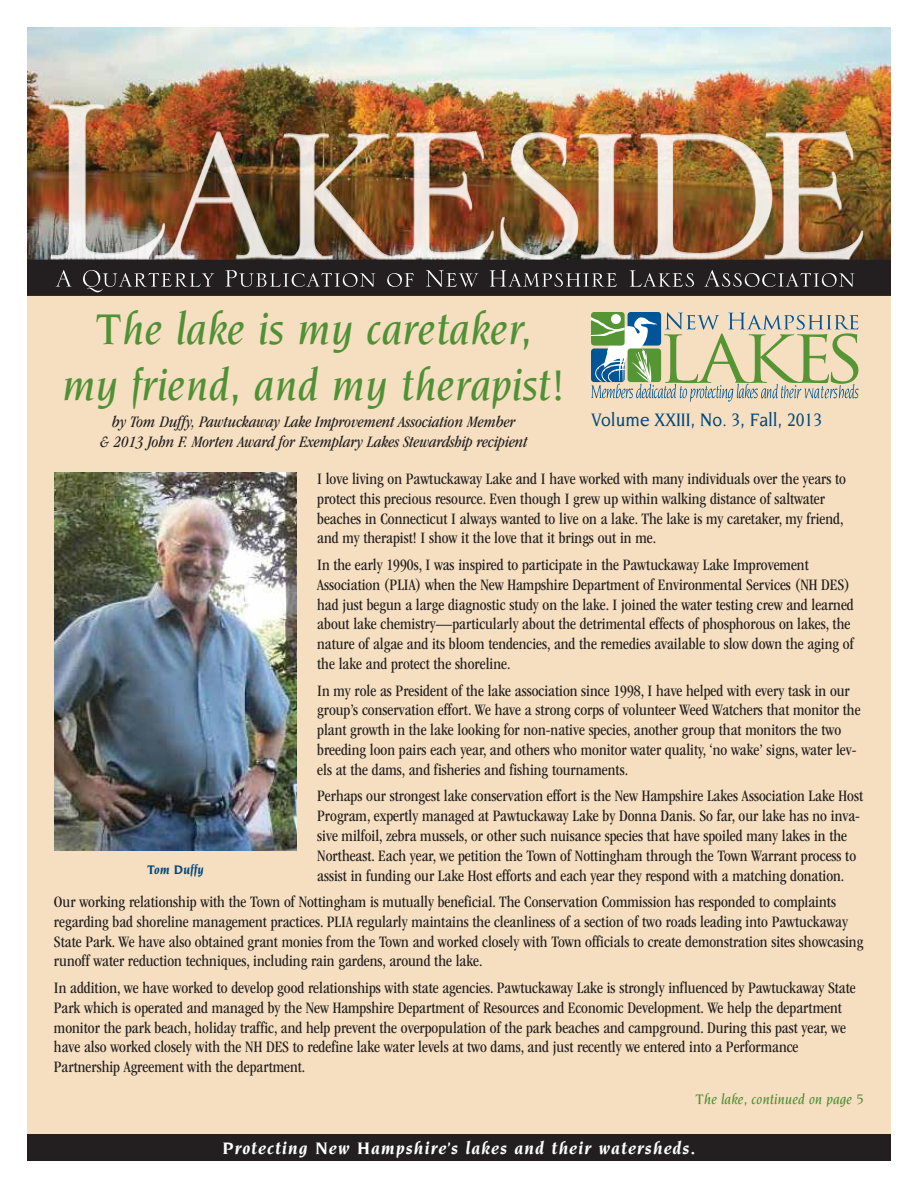
<style>
.page{position:relative;width:918px;height:1188px;background:#fff}
.page>*{position:absolute;margin:0;border:0;box-sizing:border-box;transform-origin:0 0}
.t1{font:italic 500 46.5px/55.8px "Novarese Std";color:#519136;text-align:center}
.t2{font:500 19.5px "Novarese Std";color:#00467e;scale:.9 1}
.t3{font:italic 700 18px "Novarese Std";letter-spacing:.05em;color:#fff}
.t4{font:condensed 16.5px/19.8px "ITC Garamond Std";color:#231f20}
.t5{font:italic condensed 16.5px/19.8px "ITC Garamond Std";color:#231f20;text-align:center}
.t6{font:italic 500 15px "Novarese Std";color:#519136}
.t7{font:italic 700 13.5px "Novarese Std";color:#00467e;scale:.95 1}
</style>
<div class="page">
<img style="left:27px;top:27px;width:864px;height:233px">
<div style="left:27px;top:291px;width:864px;height:870px;background:#f5dfc0"></div>
<svg style="left:591px;top:312px;width:267px;height:90px"></svg>
<div style="left:27px;top:1134px;width:864px;height:27px;background:#231f20"></div>
<div style="left:27px;top:260px;width:864px;height:36px;background:#231f20"></div>
<svg style="left:56px;top:270px;width:16px;height:17px"></svg>
<svg style="left:83px;top:270px;width:131px;height:22px"></svg>
<svg style="left:225px;top:270px;width:150px;height:17px"></svg>
<svg style="left:387px;top:273px;width:27px;height:14px"></svg>
<svg style="left:426px;top:270px;width:52px;height:17px"></svg>
<svg style="left:490px;top:270px;width:127px;height:17px"></svg>
<svg style="left:630px;top:270px;width:64px;height:17px"></svg>
<svg style="left:704px;top:270px;width:150px;height:17px"></svg>
<img style="left:50px;top:104px;width:444px;height:155px">
<img style="left:501px;top:132px;width:130px;height:127px">
<img style="left:640px;top:131px;width:223px;height:128px">
<img style="left:54px;top:472px;width:242px;height:378px">
<h1 class="t1" style="left:62px;top:301px;width:506px">The lake is my caretaker, my friend, and my therapist!</h1>
<p class="t5" style="left:100px;top:412px;width:429px">by Tom Duffy, Pawtuckaway Lake Improvement Association Member<br>&amp; 2013 John F. Morten Award for Exemplary Lakes Stewardship recipient</p>
<p class="t2" style="left:591px;top:409px;width:258px">Volume XXIII, No. 3, Fall, 2013</p>
<p class="t4" style="left:317px;top:469px;width:530px">I love living on Pawtuckaway Lake and I have worked with many individuals over the years to protect this precious resource. Even though I grew up within walking distance of saltwater beaches in Connecticut I always wanted to live on a lake. The lake is my caretaker, my friend, and my therapist! I show it the love that it brings out in me.</p>
<p class="t4" style="left:317px;top:555px;width:538px">In the early 1990s, I was inspired to participate in the Pawtuckaway Lake Improvement Association (PLIA) when the New Hampshire Department of Environmental Services (NH DES) had just begun a large diagnostic study on the lake. I joined the water testing crew and learned about lake chemistry—particularly about the detrimental effects of phosphorous on lakes, the nature of algae and its bloom tendencies, and the remedies available to slow down the aging of the lake and protect the shoreline.</p>
<p class="t4" style="left:317px;top:681px;width:545px">In my role as President of the lake association since 1998, I have helped with every task in our group’s conservation effort. We have a strong corps of volunteer Weed Watchers that monitor the plant growth in the lake looking for non-native species, another group that monitors the two breeding loon pairs each year, and others who monitor water quality, ‘no wake’ signs, water lev&shy;els at the dams, and fisheries and fishing tournaments.</p>
<p class="t4" style="left:317px;top:786px;width:547px">Perhaps our strongest lake conservation effort is the New Hampshire Lakes Association Lake Host Program, expertly managed at Pawtuckaway Lake by Donna Danis. So far, our lake has no inva&shy;sive milfoil, zebra mussels, or other such nuisance species that have spoiled many lakes in the Northeast. Each year, we petition the Town of Nottingham through the Town Warrant process to assist in funding our Lake Host efforts and each year they respond with a matching donation.</p>
<p class="t4" style="left:54px;top:892px;width:811px">Our working relationship with the Town of Nottingham is mutually beneficial. The Conservation Commission has responded to complaints regarding bad shoreline management practices. PLIA regularly maintains the cleanliness of a section of two roads leading into Pawtuckaway State Park. We have also obtained grant monies from the Town and worked closely with Town officials to create demonstration sites showcasing runoff water reduction techniques, including rain gardens, around the lake.</p>
<p class="t4" style="left:54px;top:978px;width:803px">In addition, we have worked to develop good relationships with state agencies. Pawtuckaway Lake is strongly influenced by Pawtuckaway State Park which is operated and managed by the New Hampshire Department of Resources and Economic Development. We help the department monitor the park beach, holiday traffic, and help prevent the overpopulation of the park beaches and campground. During this past year, we have also worked closely with the NH DES to redefine lake water levels at two dams, and just recently we entered into a Performance Partnership Agreement with the department.</p>
<p class="t7" style="left:147px;top:862px;width:61px">Tom Duffy</p>
<p class="t6" style="left:695px;top:1091px;width:170px">The lake, continued on page 5</p>
<p class="t3" style="left:223px;top:1138px;width:474px">Protecting New Hampshire’s lakes and their watersheds.</p>
</div>
